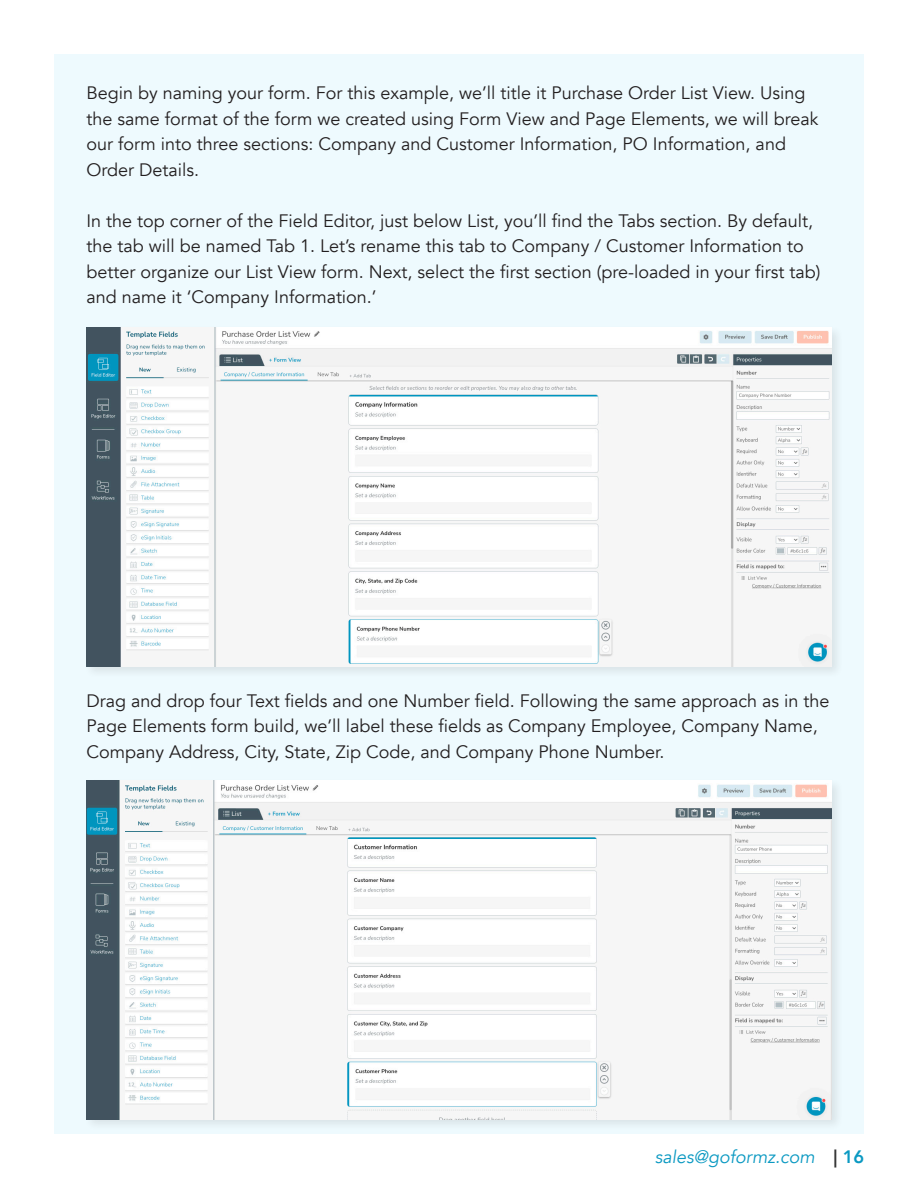
<style>
.page{position:relative;width:918px;height:1188px;background:#fff}
.page>*{position:absolute;margin:0;border:0;box-sizing:border-box;transform-origin:0 0}
.Paragraph_Style_2{font:18px/25.5px "Avenir";color:#231f20}
.Table_Titles{font:18px/25.5px "Avenir";color:#231f20}
.t1{font:italic 18px "Avenir";color:#0b99c2}
.s1{font-weight:800;font-style:normal;color:#333}
.s2{font-weight:800;font-style:normal}
</style>
<div class="page">
<div style="left:54px;top:54px;width:810px;height:1080px;background:#eefafe"></div>
<div style="left:83px;top:324px;width:761px;height:355px;background:#231f20;opacity:.1"></div>
<img style="left:87px;top:327px;width:744px;height:340px">
<div style="left:83px;top:777px;width:761px;height:354px;background:#231f20;opacity:.1"></div>
<img style="left:87px;top:780px;width:744px;height:339px">
<p class="Paragraph_Style_2" style="left:87px;top:80px;width:734px">Begin by naming your form. For this example, we’ll title it Purchase Order List View. Using the same format of the form we created using Form View and Page Elements, we will break our form into three sections: Company and Customer Information, PO Information, and Order Details.</p>
<p class="Paragraph_Style_2" style="left:87px;top:208px;width:735px">In the top corner of the Field Editor, just below List, you’ll find the Tabs section. By default, the tab will be named Tab 1. Let’s rename this tab to Company / Customer Information to better organize our List View form. Next, select the first section (pre-loaded in your first tab) and name it ‘Company Information.’</p>
<p class="Table_Titles" style="left:87px;top:688px;width:745px">Drag and drop four Text fields and one Number field. Following the same approach as in the<br>Page Elements form build, we’ll label these fields as Company Employee, Company Name,<br>Company Address, City, State, Zip Code, and Company Phone Number.</p>
<p class="t1" style="left:655px;top:1146px;width:211px">sales@goformz.com <span class="s1">|</span> <span class="s2">16</span></p>
</div>
